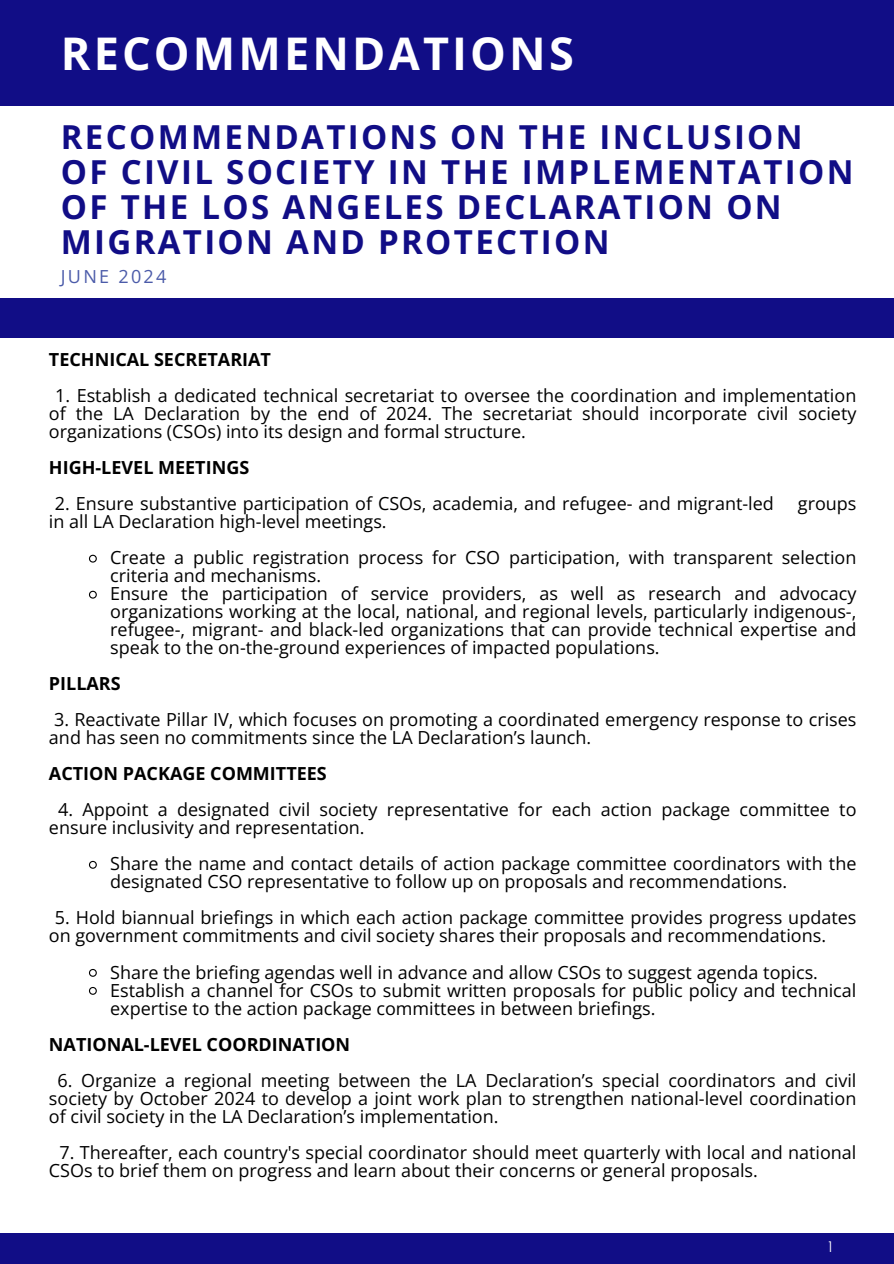
<style>
.page{position:relative;width:894px;height:1264px;background:#fff}
.page>*{position:absolute;margin:0;border:0;box-sizing:border-box;transform-origin:0 0}
.t1{font:700 45px "Open Sans";letter-spacing:.07em;color:#fff}
.t2{font:700 33px/34.8px "Open Sans";letter-spacing:.07em;color:#110d86}
.t3{font:18px/18px "Open Sans";color:#000}
.t4{font:700 18px "Open Sans";color:#000}
.t5{font:18px "Open Sans";letter-spacing:.13em;color:#4b5ba9}
.t6{font:300 15px "Poppins";color:#fff}
</style>
<div class="page">
<div style="left:0;top:1233px;width:893px;height:30px;background:#110d86"></div>
<div style="left:0;top:0;width:893px;height:106px;background:#110d86"></div>
<div style="left:0;top:298px;width:893px;height:39px;background:#110d86"></div>
<svg style="left:88px;top:554px;width:9px;height:9px"></svg>
<svg style="left:88px;top:590px;width:9px;height:9px"></svg>
<svg style="left:89px;top:860px;width:8px;height:9px"></svg>
<svg style="left:89px;top:968px;width:8px;height:9px"></svg>
<svg style="left:89px;top:987px;width:8px;height:8px"></svg>
<p class="t1" style="left:61px;top:22px;width:514px">RECOMMENDATIONS</p>
<p class="t2" style="left:61px;top:119px;width:794px">RECOMMENDATIONS ON THE INCLUSION OF CIVIL SOCIETY IN THE IMPLEMENTATION OF THE LOS ANGELES DECLARATION ON MIGRATION AND PROTECTION</p>
<p class="t5" style="left:61px;top:264px;width:107px">JUNE 2024</p>
<h1 class="t4" style="left:49px;top:347px;width:223px">TECHNICAL SECRETARIAT</h1>
<h2 class="t3" style="left:49px;top:386px;width:808px;text-align:justify;text-indent:6px">1. Establish a dedicated technical secretariat to oversee the coordination and implementation of the LA Declaration by the end of 2024. The secretariat should incorporate civil society organizations (CSOs) into its design and formal structure.</h2>
<h4 class="t4" style="left:49px;top:455px;width:202px">HIGH-LEVEL MEETINGS</h4>
<p class="t3" style="left:55px;top:494px;width:720px">2. Ensure substantive participation of CSOs, academia, and refugee- and migrant-led</p>
<p class="t3" style="left:797px;top:494px;width:60px">groups</p>
<p class="t3" style="left:49px;top:512px;width:339px">in all LA Declaration high-level meetings.</p>
<p class="t3" style="left:110px;top:548px;width:747px">Create a public registration process for CSO participation, with transparent selection criteria and mechanisms.</p>
<p class="t3" style="left:110px;top:584px;width:747px;text-align:justify">Ensure the participation of service providers, as well as research and advocacy organizations working at the local, national, and regional levels, particularly indigenous-, refugee-, migrant- and black-led organizations that can provide technical expertise and speak to the on-the-ground experiences of impacted populations.</p>
<p class="t4" style="left:49px;top:671px;width:73px">PILLARS</p>
<p class="t3" style="left:49px;top:710px;width:808px">3. Reactivate Pillar IV, which focuses on promoting a coordinated emergency response to crises and has seen no commitments since the LA Declaration’s launch.</p>
<p class="t4" style="left:49px;top:761px;width:279px">ACTION PACKAGE COMMITTEES</p>
<p class="t3" style="left:49px;top:800px;width:808px;text-indent:9px">4. Appoint a designated civil society representative for each action package committee to ensure inclusivity and representation.</p>
<p class="t3" style="left:110px;top:854px;width:747px">Share the name and contact details of action package committee coordinators with the designated CSO representative to follow up on proposals and recommendations.</p>
<p class="t3" style="left:49px;top:908px;width:808px;text-indent:6px">5. Hold biannual briefings in which each action package committee provides progress updates on government commitments and civil society shares their proposals and recommendations.</p>
<p class="t3" style="left:110px;top:962px;width:709px">Share the briefing agendas well in advance and allow CSOs to suggest agenda topics.</p>
<p class="t3" style="left:110px;top:980px;width:747px">Establish a channel for CSOs to submit written proposals for public policy and technical expertise to the action package committees in between briefings.</p>
<p class="t4" style="left:49px;top:1031px;width:303px">NATIONAL-LEVEL COORDINATION</p>
<p class="t3" style="left:49px;top:1070px;width:808px;text-align:justify;text-indent:9px">6. Organize a regional meeting between the LA Declaration’s special coordinators and civil society by October 2024 to develop a joint work plan to strengthen national-level coordination of civil society in the LA Declaration’s implementation.</p>
<p class="t3" style="left:49px;top:1142px;width:808px;text-indent:11px">7. Thereafter, each country's special coordinator should meet quarterly with local and national<br>CSOs to brief them on progress and learn about their concerns or general proposals.</p>
<p class="t6" style="left:828px;top:1237px;width:6px">1</p>
</div>
